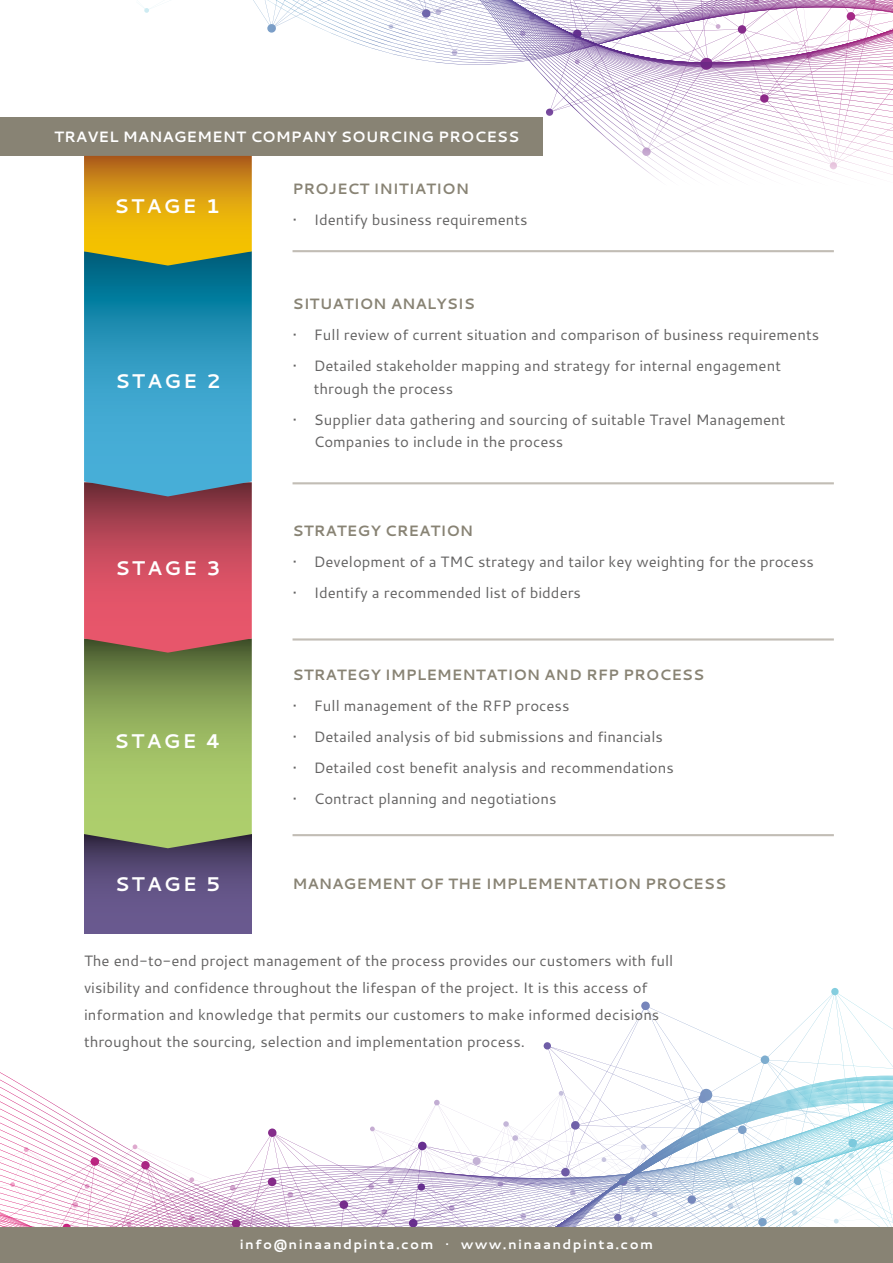
<style>
.page{position:relative;width:893px;height:1263px;background:#fff}
.page>*{position:absolute;margin:0;border:0;box-sizing:border-box;transform-origin:0 0}
.t1{font:700 19.8px "Cantarell";letter-spacing:.1em;color:#fff}
.t2{font:15px/27px "Cantarell";color:#646363}
.t3{font:700 15px "Cantarell";color:#888374}
.t4{font:700 15px "Cantarell";color:#fff}
.t5{font:700 13.5px "Cantarell";letter-spacing:.1em;color:#fff}
.s1{font-weight:400}
</style>
<div class="page">
<div style="left:0;top:118px;width:542px;height:38px;background:#888374"></div>
<svg style="left:543px;top:988px;width:350px;height:78px"></svg>
<svg style="left:13px;top:1082px;width:32px;height:146px"></svg>
<svg style="left:45px;top:1098px;width:31px;height:130px"></svg>
<svg style="left:76px;top:1117px;width:31px;height:111px"></svg>
<svg style="left:107px;top:1136px;width:29px;height:92px"></svg>
<svg style="left:136px;top:1145px;width:27px;height:83px"></svg>
<svg style="left:163px;top:1158px;width:26px;height:70px"></svg>
<svg style="left:189px;top:1169px;width:23px;height:59px"></svg>
<svg style="left:212px;top:1175px;width:22px;height:53px"></svg>
<svg style="left:234px;top:1161px;width:20px;height:67px"></svg>
<svg style="left:254px;top:1128px;width:19px;height:100px"></svg>
<svg style="left:273px;top:1128px;width:17px;height:100px"></svg>
<svg style="left:290px;top:1141px;width:16px;height:87px"></svg>
<svg style="left:306px;top:1149px;width:15px;height:79px"></svg>
<svg style="left:335px;top:1163px;width:14px;height:65px"></svg>
<svg style="left:373px;top:1074px;width:520px;height:154px"></svg>
<div style="left:0;top:1228px;width:893px;height:35px;background:#888374"></div>
<svg style="left:877px;top:0;width:16px;height:175px"></svg>
<svg style="left:852px;top:0;width:25px;height:177px"></svg>
<svg style="left:828px;top:0;width:24px;height:175px"></svg>
<svg style="left:807px;top:0;width:21px;height:178px"></svg>
<svg style="left:786px;top:0;width:21px;height:177px"></svg>
<svg style="left:767px;top:0;width:19px;height:178px"></svg>
<svg style="left:751px;top:0;width:16px;height:177px"></svg>
<svg style="left:734px;top:0;width:17px;height:173px"></svg>
<svg style="left:720px;top:0;width:14px;height:178px"></svg>
<svg style="left:705px;top:0;width:15px;height:180px"></svg>
<svg style="left:692px;top:0;width:13px;height:179px"></svg>
<svg style="left:679px;top:0;width:13px;height:178px"></svg>
<svg style="left:668px;top:0;width:11px;height:180px"></svg>
<svg style="left:136px;top:0;width:532px;height:181px"></svg>
<svg style="left:84px;top:848px;width:168px;height:85px;background:#5e5080"></svg>
<svg style="left:84px;top:156px;width:168px;height:692px;background:#868d71"></svg>
<hr style="left:293px;top:250px;width:541px;height:2px;background:#c2bdb5">
<hr style="left:293px;top:482px;width:541px;height:2px;background:#c2bdb5">
<hr style="left:293px;top:638px;width:541px;height:2px;background:#c2bdb5">
<hr style="left:293px;top:834px;width:541px;height:2px;background:#c2bdb5">
<p class="t4" style="left:54px;top:127px;width:467px">TRAVEL MANAGEMENT COMPANY SOURCING PROCESS</p>
<h1 class="t1" style="left:114px;top:192px;width:34px">STAGE</h1>
<h1 class="t1" style="left:206px;top:192px;width:16px">1</h1>
<h1 class="t1" style="left:115px;top:367px;width:34px">STAGE</h1>
<h1 class="t1" style="left:207px;top:367px;width:16px">2</h1>
<h1 class="t1" style="left:115px;top:554px;width:34px">STAGE</h1>
<h1 class="t1" style="left:207px;top:554px;width:16px">3</h1>
<h1 class="t1" style="left:114px;top:727px;width:34px">STAGE</h1>
<h1 class="t1" style="left:206px;top:727px;width:16px">4</h1>
<h1 class="t1" style="left:115px;top:870px;width:34px">STAGE</h1>
<h1 class="t1" style="left:206px;top:870px;width:16px">5</h1>
<p class="t3" style="left:293px;top:178px;width:56px">PROJECT</p>
<p class="t3" style="left:374px;top:178px;width:17px">INITIATION</p>
<p class="t2" style="left:293px;top:205px;width:237px">• Identify business requirements</p>
<p class="t3" style="left:293px;top:294px;width:23px">SITUATION</p>
<p class="t3" style="left:391px;top:294px;width:23px">ANALYSIS</p>
<p class="t2" style="left:293px;top:321px;width:528px">• Full review of current situation and comparison of business requirements</p>
<p class="t2" style="left:314px;top:354px;width:469px;line-height:22.5px;text-indent:-21px">• Detailed stakeholder mapping and strategy for internal engagement through the process</p>
<p class="t2" style="left:314px;top:408px;width:473px;line-height:22.5px;text-indent:-21px">• Supplier data gathering and sourcing of suitable Travel Management<br>Companies to include in the process</p>
<p class="t3" style="left:293px;top:520px;width:24px">STRATEGY</p>
<p class="t3" style="left:385px;top:520px;width:24px">CREATION</p>
<p class="t2" style="left:293px;top:548px;width:523px">• Development of a TMC strategy and tailor key weighting for the process</p>
<p class="t2" style="left:293px;top:579px;width:290px">• Identify a recommended list of bidders</p>
<p class="t3" style="left:293px;top:664px;width:24px">STRATEGY</p>
<p class="t3" style="left:385px;top:664px;width:12px">IMPLEMENTATION</p>
<p class="t3" style="left:544px;top:664px;width:13px">AND</p>
<p class="t3" style="left:586px;top:664px;width:50px">RFP PROCESS</p>
<p class="t2" style="left:293px;top:692px;width:278px">• Full management of the RFP process</p>
<p class="t2" style="left:293px;top:723px;width:372px">• Detailed analysis of bid submissions and financials</p>
<p class="t2" style="left:293px;top:754px;width:383px">• Detailed cost benefit analysis and recommendations</p>
<p class="t2" style="left:293px;top:785px;width:265px">• Contract planning and negotiations</p>
<p class="t3" style="left:293px;top:873px;width:28px">MANAGEMENT</p>
<p class="t3" style="left:420px;top:873px;width:40px">OF THE</p>
<p class="t3" style="left:486px;top:873px;width:12px">IMPLEMENTATION</p>
<p class="t3" style="left:645px;top:873px;width:13px">PROCESS</p>
<p class="t2" style="left:84px;top:947px;width:591px">The end-to-end project management of the process provides our customers with full visibility and confidence throughout the lifespan of the project. It is this access of information and knowledge that permits our customers to make informed decisions throughout the sourcing, selection and implementation process.</p>
<p class="t5" style="left:240px;top:1235px;width:415px">INFO@NINAANDPINTA.COM <span class="s1">•</span> WWW.NINAANDPINTA.COM</p>
</div>
